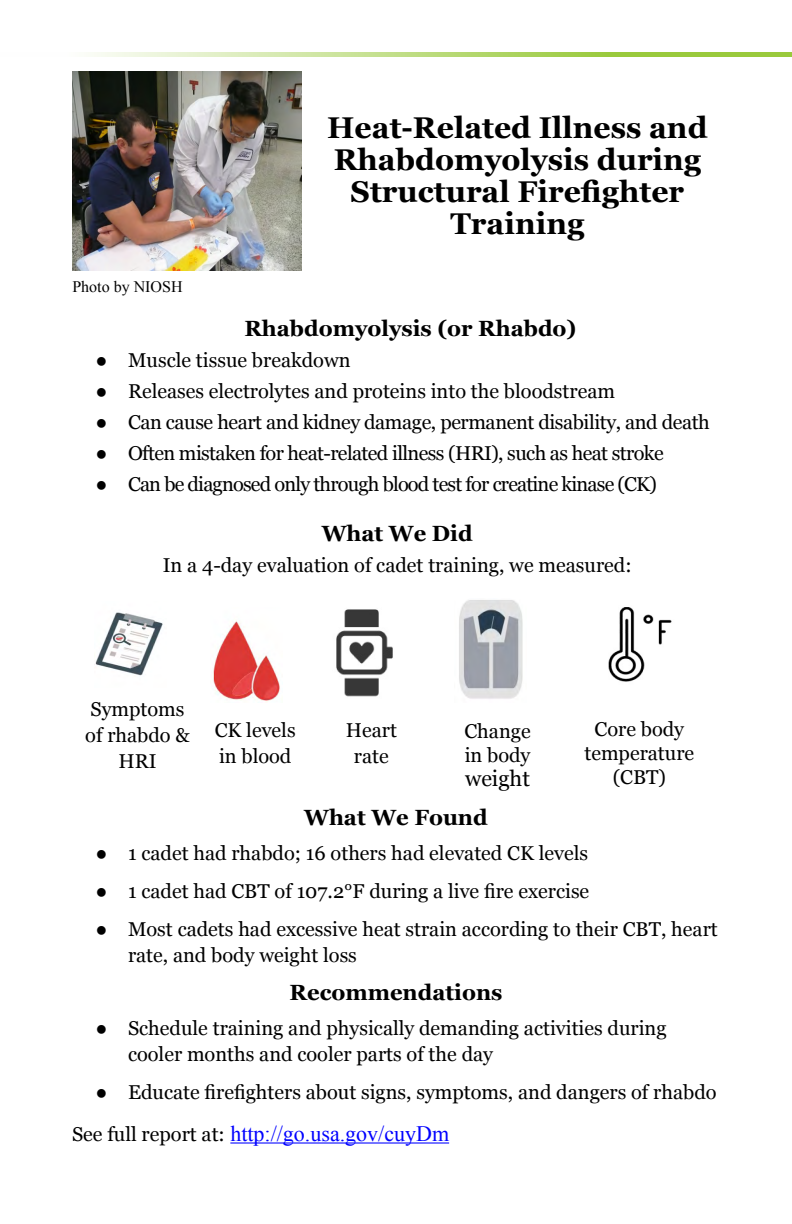
<style>
.page{position:relative;width:792px;height:1224px;background:#fff}
.page>*{position:absolute;margin:0;border:0;box-sizing:border-box;transform-origin:0 0}
.t1{font:700 30px/32px "Georgia";color:#000;text-align:center}
.t2{font:700 22px "Georgia";color:#000}
.t3{font:22px "Times New Roman";color:#00f}
.t4{font:22px "Georgia";color:#000}
.t5{font:20px/26px "Georgia";color:#000}
.t6{font:20px "Georgia";letter-spacing:-.02em;color:#000}
.t7{font:20px "Georgia";letter-spacing:-.03em;color:#000}
.t8{font:20px "Georgia";letter-spacing:-.04em;color:#000}
.t9{font:16px "Times New Roman";color:#000}
.s1{font-family:"Tahoma";font-weight:700}
.s2{font-family:"Georgia";font-size:20px;color:#000}
</style>
<div class="page">
<svg style="left:92px;top:52px;width:700px;height:4px;background:#bddc80"></svg>
<img style="left:94px;top:612px;width:69px;height:64px">
<img style="left:212px;top:621px;width:68px;height:81px">
<img style="left:336px;top:609px;width:57px;height:88px">
<img style="left:459px;top:600px;width:64px;height:99px">
<img style="left:608px;top:607px;width:64px;height:75px">
<img style="left:72px;top:72px;width:230px;height:199px">
<hr style="left:230px;top:1142px;width:219px;height:2px;background:#00f">
<p class="t9" style="left:72px;top:276px;width:112px">Photo by NIOSH</p>
<p class="t1" style="left:327px;top:112px;width:382px">Heat-Related Illness and<br>Rhabdomyolysis during<br>Structural Firefighter<br>Training</p>
<p class="t2" style="left:244px;top:315px;width:334px">Rhabdomyolysis (or Rhabdo)</p>
<p class="t5" style="left:96px;top:348px;width:257px"><span class="s1">●</span> Muscle tissue breakdown</p>
<p class="t5" style="left:96px;top:379px;width:521px"><span class="s1">●</span> Releases electrolytes and proteins into the bloodstream</p>
<p class="t6" style="left:96px;top:410px;width:616px"><span class="s1">●</span> Can cause heart and kidney damage, permanent disability, and death</p>
<p class="t7" style="left:96px;top:441px;width:570px"><span class="s1">●</span> Often mistaken for heat-related illness (HRI), such as heat stroke</p>
<p class="t8" style="left:96px;top:472px;width:563px"><span class="s1">●</span> Can be diagnosed only through blood test for creatine kinase (CK)</p>
<p class="t2" style="left:322px;top:519px;width:152px">What We Did</p>
<p class="t5" style="left:163px;top:552px;width:470px">In a 4-day evaluation of cadet training, we measured:</p>
<p class="t5" style="left:85px;top:697px;width:106px;text-align:center">Symptoms of rhabdo &amp;<br>HRI</p>
<p class="t5" style="left:215px;top:718px;width:82px">CK levels in blood</p>
<p class="t5" style="left:346px;top:718px;width:53px;text-align:center">Heart rate</p>
<p class="t5" style="left:464px;top:720px;width:68px;line-height:24px">Change in body</p>
<p class="t4" style="left:465px;top:765px;width:66px">weight</p>
<p class="t5" style="left:584px;top:717px;width:111px;line-height:24px;text-align:center">Core body temperature (CBT)</p>
<p class="t2" style="left:304px;top:803px;width:185px">What We Found</p>
<p class="t5" style="left:96px;top:841px;width:494px"><span class="s1">●</span> 1 cadet had rhabdo; 16 others had elevated CK levels</p>
<p class="t5" style="left:96px;top:879px;width:495px"><span class="s1">●</span> 1 cadet had CBT of 107.2°F during a live fire exercise</p>
<p class="t5" style="left:128px;top:917px;width:591px;text-indent:-32px"><span class="s1">●</span> Most cadets had excessive heat strain according to their CBT, heart rate, and body weight loss</p>
<p class="t2" style="left:290px;top:978px;width:214px">Recommendations</p>
<p class="t5" style="left:128px;top:1015px;width:540px;text-indent:-32px"><span class="s1">●</span> Schedule training and physically demanding activities during cooler months and cooler parts of the day</p>
<p class="t5" style="left:96px;top:1079px;width:623px"><span class="s1">●</span> Educate firefighters about signs, symptoms, and dangers of rhabdo</p>
<p class="t3" style="left:72px;top:1118px;width:379px"><span class="s2">See full report at:</span> http://go.usa.gov/cuyDm</p>
</div>
